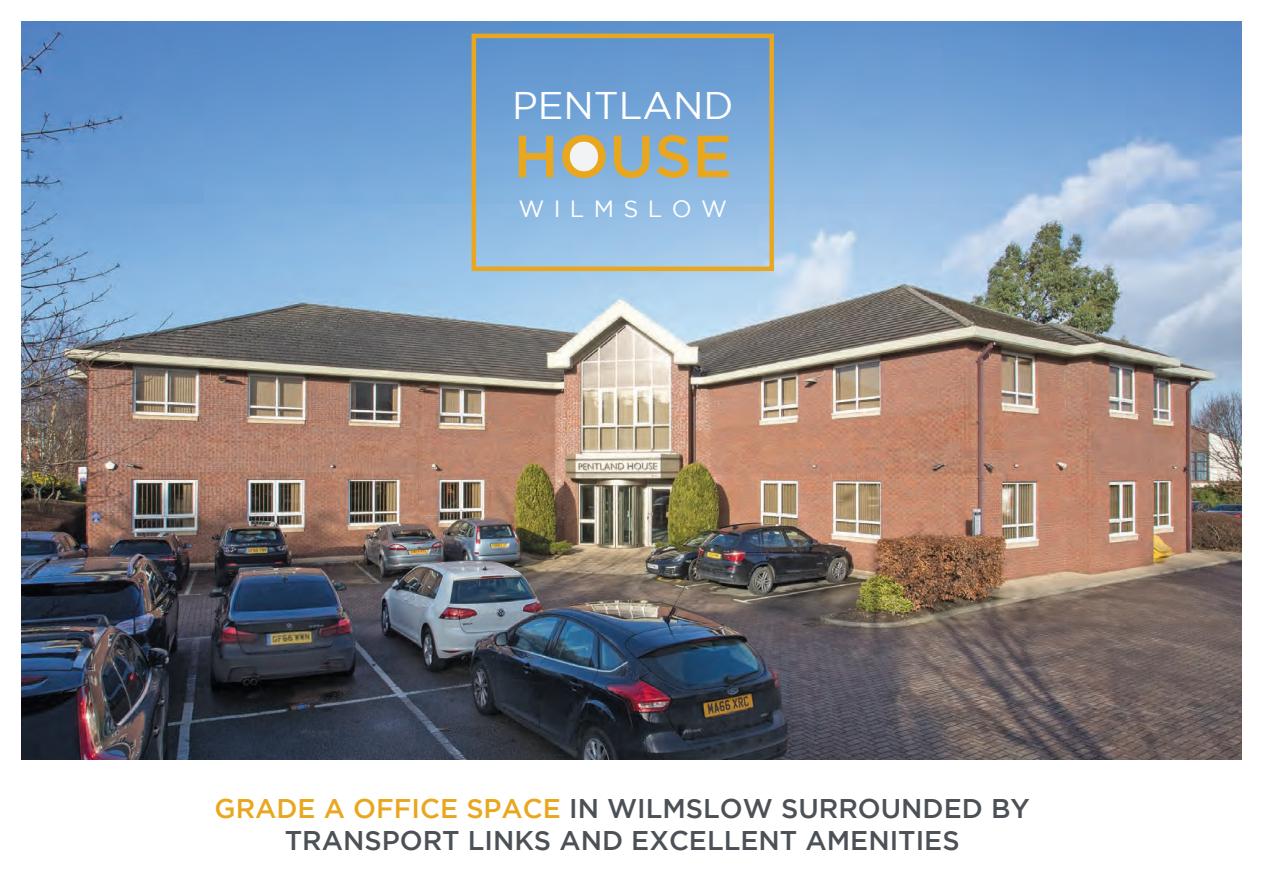
<style>
.page{position:relative;width:1263px;height:893px;background:#fff}
.page>*{position:absolute;margin:0;border:0;box-sizing:border-box;transform-origin:0 0}
.t1{font:500 59.4px "Gotham";color:#e9a720}
.t2{font:38.4px "Gotham";color:#fff}
.t3{font:500 27px/32.4px "Gotham";color:#4b5157;text-align:center}
.t4{font:23.4px "Gotham";letter-spacing:.4em;color:#fff}
.s1{color:#e9a720}
</style>
<div class="page">
<img style="left:21px;top:21px;width:1221px;height:738px">
<div style="left:566px;top:138px;width:35px;height:35px;background:#f2f3f4;border-radius:50%"></div>
<div style="left:472px;top:34px;width:302px;height:237px;border:4px solid #e9a720"></div>
<h2 class="t2" style="left:512px;top:84px;width:223px">PENTLAND</h2>
<h1 class="t1" style="left:513px;top:123px;width:220px">HOUSE</h1>
<p class="t4" style="left:518px;top:196px;width:210px">WILMSLOW</p>
<p class="t3" style="left:214px;top:792px;width:817px"><span class="s1">GRADE A OFFICE SPACE</span> IN WILMSLOW SURROUNDED BY<br>TRANSPORT LINKS AND EXCELLENT AMENITIES</p>
</div>
